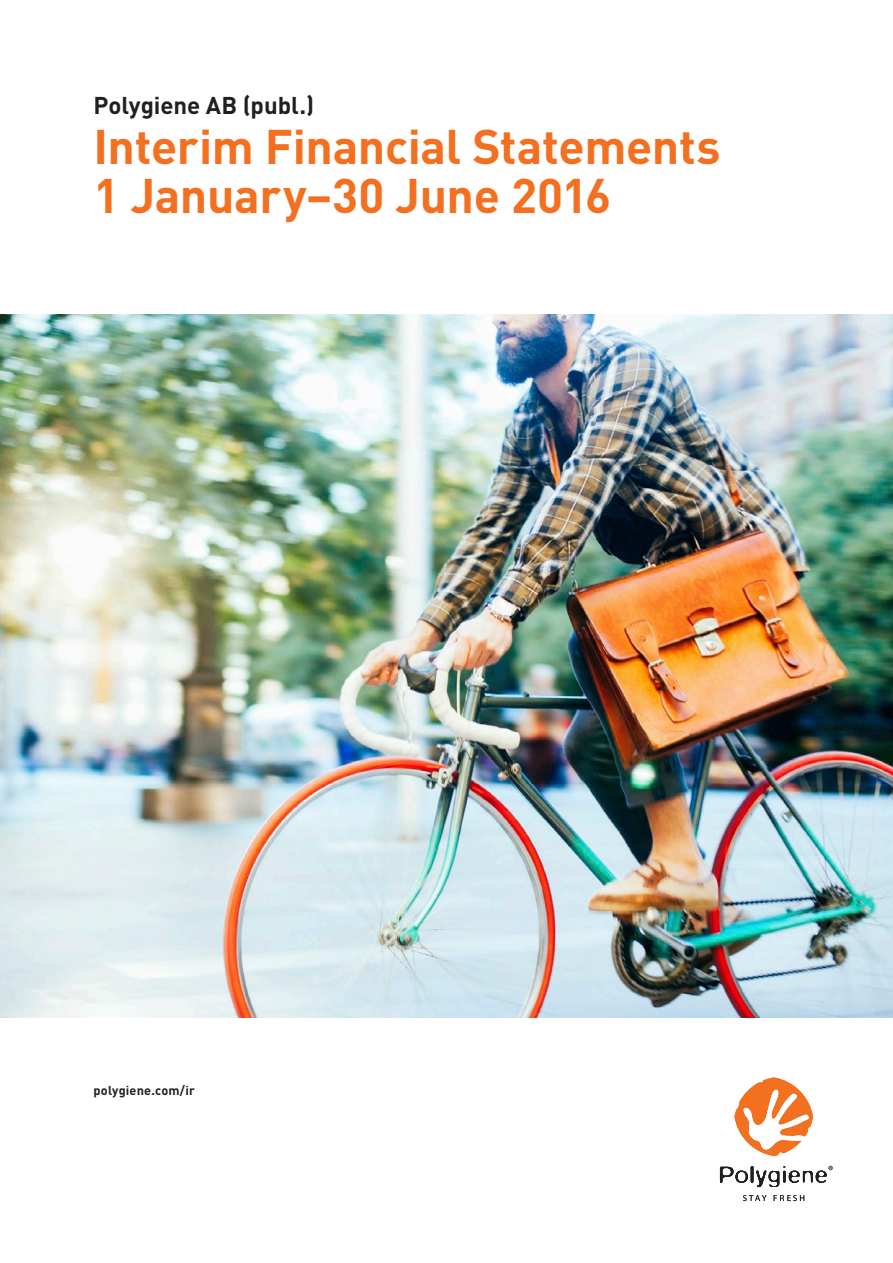
<style>
.page{position:relative;width:893px;height:1263px;background:#fff}
.page>*{position:absolute;margin:0;border:0;box-sizing:border-box;transform-origin:0 0}
.t1{font:700 48px/49.5px "DINOT";letter-spacing:-.01em;color:#f37021}
.t2{font:700 24px "DINOT";letter-spacing:-.005em;color:#231f20}
.t3{font:700 12.75px "DINOT";letter-spacing:.015em;color:#231f20}
</style>
<div class="page">
<img style="left:0;top:315px;width:893px;height:702px">
<svg style="left:734px;top:1077px;width:79px;height:79px"></svg>
<svg style="left:743px;top:1195px;width:24px;height:6px"></svg>
<svg style="left:774px;top:1195px;width:30px;height:6px"></svg>
<svg style="left:720px;top:1166px;width:113px;height:21px"></svg>
<p class="t2" style="left:94px;top:89px;width:222px">Polygiene AB (publ.)</p>
<p class="t1" style="left:94px;top:120px;width:629px">Interim Financial Statements<br>1 January–30 June 2016</p>
<p class="t3" style="left:94px;top:1081px;width:103px">polygiene.com/ir</p>
</div>
